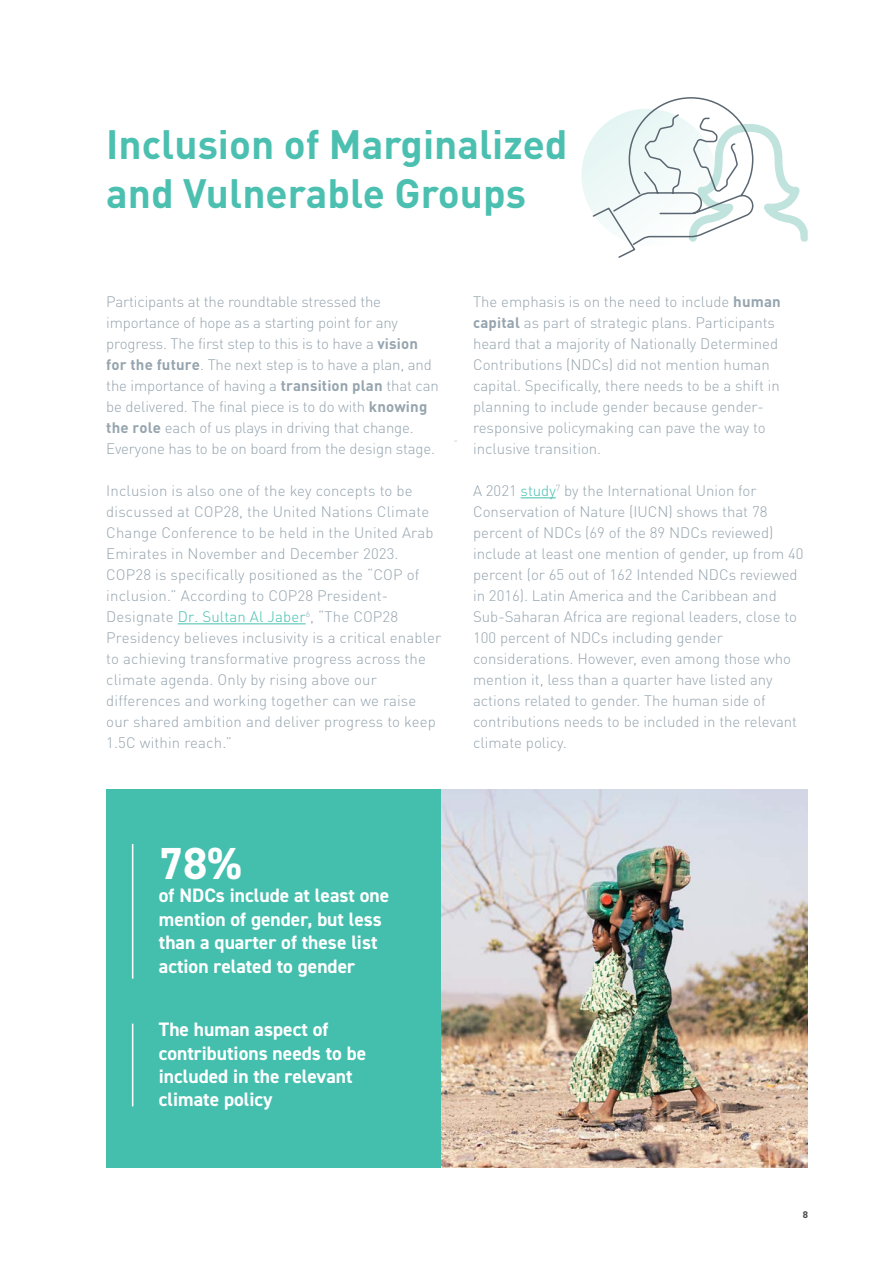
<style>
.page{position:relative;width:893px;height:1263px;background:#fff}
.page>*{position:absolute;margin:0;border:0;box-sizing:border-box;transform-origin:0 0}
.t1{font:700 45px "DIN2014";color:#fff}
.Headline{font:700 40.5px/48.6px "DIN Pro";color:#4cc0b0}
.t2{font:700 19.5px/23.4px "DIN2014";color:#fff}
.t3{font:300 15px/21px "DIN Pro";color:#95a4ae}
.t4{font:700 9.75px "DIN2014";color:#4b4c4d}
.s1{font-weight:700}
.s2{color:#44bfae}
</style>
<div class="page">
<hr style="left:178px;top:624px;width:128px;height:1px;background:#44bfae">
<img style="left:441px;top:790px;width:367px;height:378px">
<div style="left:106px;top:790px;width:335px;height:378px;background:#44bfae"></div>
<hr style="left:132px;top:844px;width:1px;height:134px;background:#fff">
<hr style="left:132px;top:1023px;width:1px;height:83px;background:#fff">
<hr style="left:521px;top:498px;width:35px;height:1px;background:#44bfae">
<svg style="left:581px;top:97px;width:227px;height:161px"></svg>
<p class="Headline" style="left:106px;top:115px;width:463px">Inclusion of Marginalized and Vulnerable Groups</p>
<p class="t3" style="left:106px;top:289px;width:334px">Participants at the roundtable stressed the importance of hope as a starting point for any progress. The first step to this is to have a <span class="s1">vision for the future</span>. The next step is to have a plan, and the importance of having a <span class="s1">transition plan</span> that can be delivered. The final piece is to do with <span class="s1">knowing the role</span> each of us plays in driving that change.<br>Everyone has to be on board from the design stage.</p>
<p class="t3" style="left:106px;top:478px;width:336px">Inclusion is also one of the key concepts to be discussed at COP28, the United Nations Climate Change Conference to be held in the United Arab Emirates in November and December 2023.<br>COP28 is specifically positioned as the “COP of inclusion.” According to COP28 President-Designate <span class="s2">Dr. Sultan Al Jaber</span><sup>6</sup>, “The COP28<br>Presidency believes inclusivity is a critical enabler to achieving transformative progress across the climate agenda. Only by rising above our differences and working together can we raise our shared ambition and deliver progress to keep 1.5C within reach.”</p>
<p class="t3" style="left:473px;top:289px;width:309px">The emphasis is on the need to include <span class="s1">human capital</span> as part of strategic plans. Participants heard that a majority of Nationally Determined Contributions (NDCs) did not mention human capital. Specifically, there needs to be a shift in planning to include gender because gender&shy;responsive policymaking can pave the way to inclusive transition.</p>
<p class="t3" style="left:473px;top:478px;width:332px">A 2021 <span class="s2">study</span><sup>7</sup> by the International Union for Conservation of Nature (IUCN) shows that 78 percent of NDCs (69 of the 89 NDCs reviewed) include at least one mention of gender, up from 40 percent (or 65 out of 162 Intended NDCs reviewed in 2016). Latin America and the Caribbean and Sub-Saharan Africa are regional leaders, close to 100 percent of NDCs including gender considerations. However, even among those who mention it, less than a quarter have listed any actions related to gender. The human side of contributions needs to be included in the relevant climate policy.</p>
<p class="t1" style="left:159px;top:833px;width:84px">78%</p>
<p class="t2" style="left:159px;top:884px;width:232px">of NDCs include at least one mention of gender, but less than a quarter of these list action related to gender</p>
<p class="t2" style="left:159px;top:1017px;width:209px">The human aspect of contributions needs to be included in the relevant climate policy</p>
<p class="t4" style="left:803px;top:1208px;width:7px">8</p>
</div>
